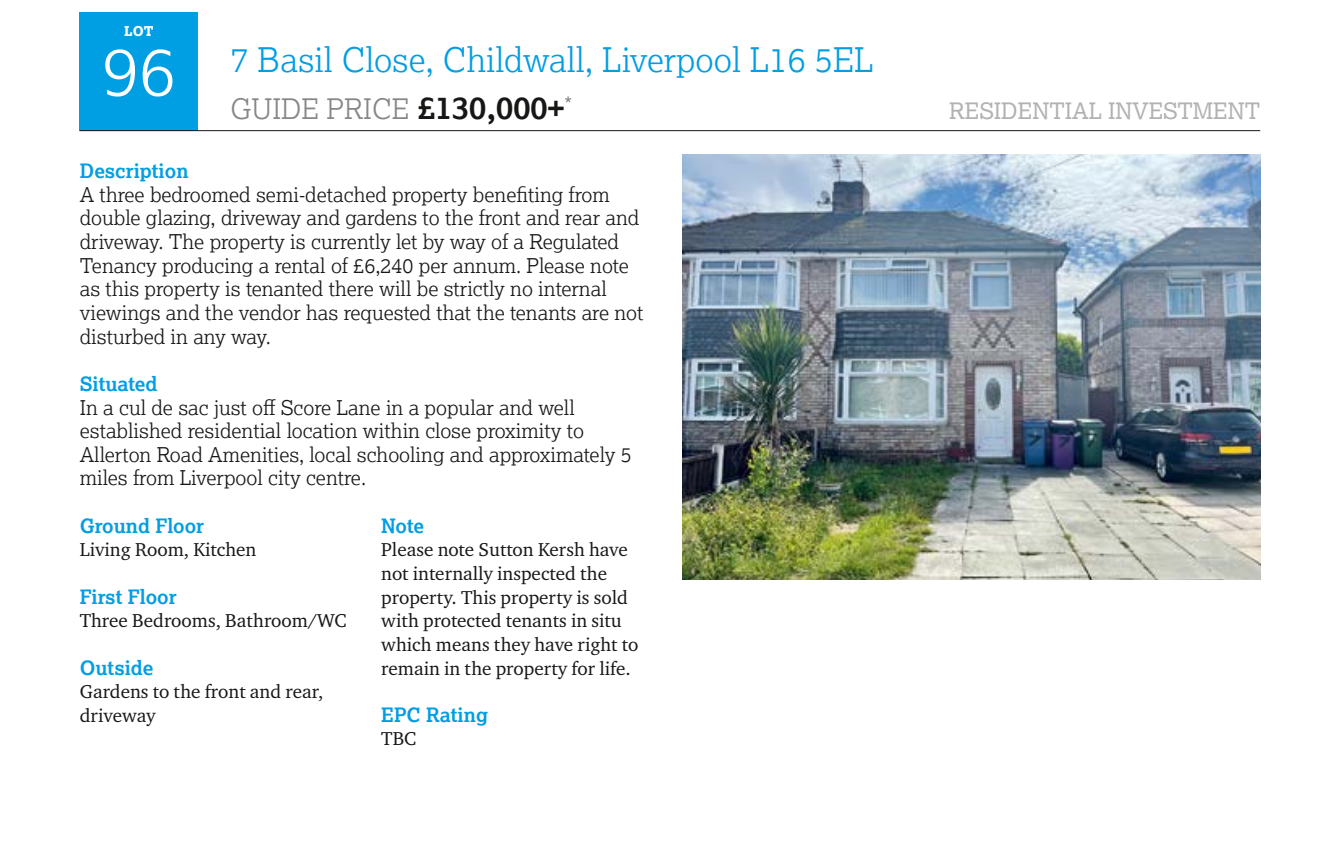
<style>
.page{position:relative;width:1340px;height:855px;background:#fff}
.page>*{position:absolute;margin:0;border:0;box-sizing:border-box;transform-origin:0 0}
.t1{font:300 67.5px "Lexia";color:#fff}
.t2{font:300 33.75px "Lexia";color:#009ee3}
.t3{font:300 28.12px "Lexia";color:#868786}
.t4{font:22.5px "Lexia";color:#b1b2b3}
.t5{font:300 20.25px/23.6px "Lexia";color:#181716}
.t6{font:700 19.8px "Lexia";color:#009ee3}
.t7{font:19.12px/23.6px "Charter ITC Pro";color:#181716}
.t8{font:800 13.5px "Lexia";color:#fff}
.s1{font-weight:700;font-size:31.5px;color:#181716}
</style>
<div class="page">
<div style="left:80px;top:13px;width:118px;height:118px;background:#009ee3"></div>
<hr style="left:80px;top:130px;width:1180px;height:1px;background:#181716">
<img style="left:682px;top:155px;width:578px;height:425px">
<p class="t8" style="left:124px;top:23px;width:31px">LOT</p>
<h1 class="t1" style="left:102px;top:28px;width:75px">96</h1>
<h2 class="t2" style="left:230px;top:38px;width:644px">7 Basil Close, Childwall, Liverpool L16 5EL</h2>
<h3 class="t3" style="left:230px;top:91px;width:343px">GUIDE PRICE <span class="s1">£130,000+</span><sup>*</sup></h3>
<p class="t4" style="left:949px;top:97px;width:313px">RESIDENTIAL INVESTMENT</p>
<p class="t6" style="left:80px;top:158px;width:110px">Description</p>
<p class="t5" style="left:80px;top:182px;width:565px">A three bedroomed semi-detached property benefiting from double glazing, driveway and gardens to the front and rear and driveway. The property is currently let by way of a Regulated Tenancy producing a rental of £6,240 per annum. Please note as this property is tenanted there will be strictly no internal viewings and the vendor has requested that the tenants are not disturbed in any way.</p>
<p class="t6" style="left:80px;top:371px;width:79px">Situated</p>
<p class="t5" style="left:80px;top:395px;width:553px">In a cul de sac just off Score Lane in a popular and well established residential location within close proximity to Allerton Road Amenities, local schooling and approximately 5 miles from Liverpool city centre.</p>
<p class="t6" style="left:80px;top:513px;width:126px">Ground Floor</p>
<p class="t7" style="left:80px;top:537px;width:178px">Living Room, Kitchen</p>
<p class="t6" style="left:80px;top:584px;width:98px">First Floor</p>
<p class="t7" style="left:80px;top:608px;width:268px">Three Bedrooms, Bathroom/WC</p>
<p class="t6" style="left:80px;top:655px;width:75px">Outside</p>
<p class="t7" style="left:80px;top:679px;width:245px">Gardens to the front and rear, driveway</p>
<p class="t6" style="left:381px;top:513px;width:44px">Note</p>
<p class="t7" style="left:381px;top:537px;width:259px">Please note Sutton Kersh have not internally inspected the property. This property is sold with protected tenants in situ which means they have right to remain in the property for life.</p>
<p class="t6" style="left:381px;top:702px;width:108px">EPC Rating</p>
<p class="t7" style="left:381px;top:726px;width:37px">TBC</p>
</div>
